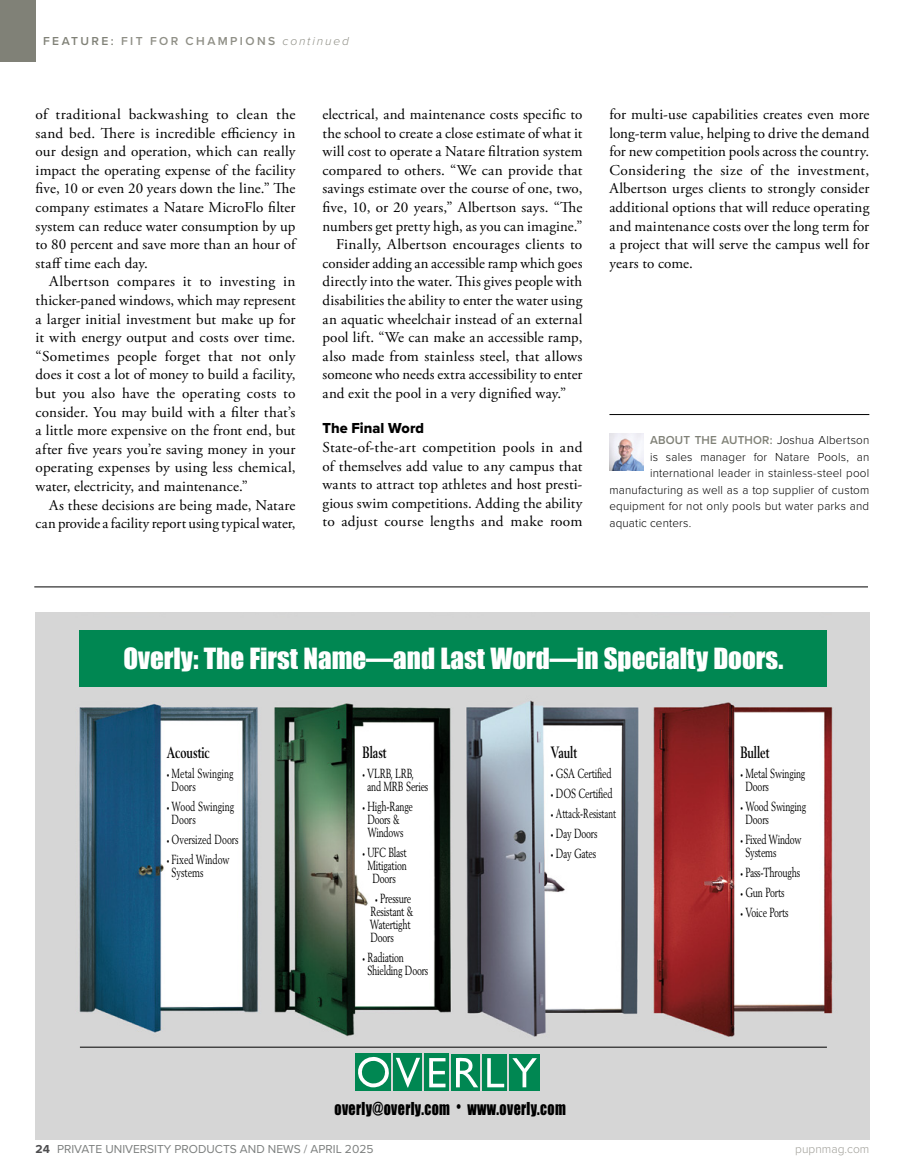
<style>
.page{position:relative;width:905px;height:1175px;background:#fff}
.page>*{position:absolute;margin:0;border:0;box-sizing:border-box;transform-origin:0 0}
.t1{font:27px "Impact";color:#fff}
.t2{font:16.5px "Impact";letter-spacing:.025em;color:#000;scale:.85 1}
.t3{font:700 16.2px "Berling";color:#000;scale:.7 1}
.t4{font:15px/18.6px "Adobe Garamond Pro";letter-spacing:.01em;color:#000;text-align:justify}
.t5{font:15px "Proxima Nova Extrabld";letter-spacing:.005em;color:#000}
.t6{font:13.05px/13px "Berling";letter-spacing:-.02em;color:#000;scale:.7 1}
.t7{font:13.05px/13px "Berling";color:#000;scale:.7 1}
.t8{font:13.05px "Berling";letter-spacing:-.02em;color:#000;scale:.65 1}
.t9{font:300 12px "Proxima Nova";letter-spacing:.015em;color:#000}
.t10{font:12px "Proxima Nova";color:#7c7f7e}
.t11{font:600 12px "Proxima Nova";letter-spacing:.2em;color:#8f8f86}
.t12{font:600 12px "Proxima Nova";letter-spacing:.015em;color:#808177}
.t13{font:300 12px "Proxima Nova";color:#9f9e97}
.s1{color:#808177}
.s2{font-weight:300;font-style:italic}
.s3{font-weight:300;color:#000}
.s4{font-size:7.35px}
.s5{font-weight:700;color:#4d4d4f}
</style>
<div class="page">
<hr style="left:34px;top:586px;width:834px;height:1px;background:#000">
<img style="left:36px;top:612px;width:833px;height:527px">
<div style="left:509px;top:1053px;width:30px;height:37px;background:#008752"></div>
<div style="left:482px;top:1053px;width:25px;height:37px;background:#008752"></div>
<div style="left:451px;top:1053px;width:29px;height:37px;background:#008752"></div>
<div style="left:424px;top:1053px;width:25px;height:37px;background:#008752"></div>
<div style="left:393px;top:1053px;width:29px;height:37px;background:#008752"></div>
<div style="left:356px;top:1053px;width:35px;height:37px;background:#008752"></div>
<svg style="left:396px;top:1057px;width:24px;height:30px"></svg>
<svg style="left:429px;top:1058px;width:16px;height:29px"></svg>
<svg style="left:487px;top:1058px;width:17px;height:29px"></svg>
<svg style="left:512px;top:1058px;width:25px;height:29px"></svg>
<svg style="left:358px;top:1056px;width:31px;height:31px"></svg>
<svg style="left:456px;top:1057px;width:22px;height:30px"></svg>
<hr style="left:80px;top:1046px;width:746px;height:1px;background:#000">
<div style="left:80px;top:630px;width:746px;height:57px;background:#008752"></div>
<div style="left:0;top:0;width:36px;height:62px;background:#808177"></div>
<hr style="left:609px;top:414px;width:260px;height:1px;background:#000">
<img style="left:609px;top:434px;width:34px;height:37px">
<p class="t11" style="left:43px;top:32px;width:307px"><span class="s1">FEATURE:</span> FIT FOR CHAMPIONS <span class="s2">continued</span></p>
<p class="t4" style="left:36px;top:105px;width:261px">of traditional backwashing to clean the sand bed. There is incredible efficiency in our design and operation, which can really impact the operating expense of the facility five, 10 or even 20 years down the line.” The company estimates a Natare MicroFlo filter system can reduce water consumption by up to 80 percent and save more than an hour of staff time each day.</p>
<p class="t4" style="left:36px;top:273px;width:261px;text-indent:13px">Albertson compares it to investing in thicker-paned windows, which may represent a larger initial investment but make up for it with energy output and costs over time. “Sometimes people forget that not only does it cost a lot of money to build a facility, but you also have the operating costs to consider. You may build with a filter that’s a little more expensive on the front end, but after five years you’re saving money in your operating expenses by using less chemical, water, electricity, and maintenance.”</p>
<p class="t4" style="left:36px;top:496px;width:261px;text-align:right">As these decisions are being made, Natare can provide a facility report using typical water,</p>
<p class="t4" style="left:322px;top:105px;width:261px">electrical, and maintenance costs specific to</p>
<p class="t4" style="left:322px;top:124px;width:261px">the school to create a close estimate of what it</p>
<p class="t4" style="left:322px;top:143px;width:261px">will cost to operate a Natare filtration system</p>
<p class="t4" style="left:322px;top:161px;width:261px">compared to others. “We can provide that</p>
<p class="t4" style="left:322px;top:180px;width:261px">savings estimate over the course of one, two,</p>
<p class="t4" style="left:322px;top:198px;width:261px">five, 10, or 20 years,” Albertson says. “The</p>
<p class="t4" style="left:322px;top:217px;width:261px">numbers get pretty high, as you can imagine.”</p>
<p class="t4" style="left:336px;top:236px;width:248px">Finally, Albertson encourages clients to</p>
<p class="t4" style="left:322px;top:254px;width:261px">consider adding an accessible ramp which goes</p>
<p class="t4" style="left:322px;top:273px;width:261px">directly into the water. This gives people with</p>
<p class="t4" style="left:322px;top:291px;width:261px">disabilities the ability to enter the water using</p>
<p class="t4" style="left:322px;top:310px;width:261px">an aquatic wheelchair instead of an external</p>
<p class="t4" style="left:322px;top:329px;width:261px">pool lift. “We can make an accessible ramp,</p>
<p class="t4" style="left:322px;top:347px;width:261px">also made from stainless steel, that allows</p>
<p class="t4" style="left:322px;top:366px;width:261px">someone who needs extra accessibility to enter</p>
<p class="t4" style="left:322px;top:384px;width:245px">and exit the pool in a very dignified way.”</p>
<p class="t5" style="left:322px;top:417px;width:103px">The Final Word</p>
<p class="t4" style="left:322px;top:438px;width:261px">State-of-the-art competition pools in and of themselves add value to any campus that wants to attract top athletes and host presti&shy;gious swim competitions. Adding the ability to adjust course lengths and make room</p>
<p class="t4" style="left:609px;top:105px;width:261px">for multi-use capabilities creates even more long-term value, helping to drive the demand for new competition pools across the country.<br>Considering the size of the investment, Albertson urges clients to strongly consider additional options that will reduce operating and maintenance costs over the long term for a project that will serve the campus well for years to come.</p>
<p class="t12" style="left:650px;top:431px;width:221px">ABOUT THE AUTHOR: <span class="s3">Joshua Albertson</span></p>
<p class="t9" style="left:650px;top:447px;width:221px">is sales manager for Natare Pools, an</p>
<p class="t9" style="left:650px;top:464px;width:221px">international leader in stainless-steel pool</p>
<p class="t9" style="left:609px;top:480px;width:261px">manufacturing as well as a top supplier of custom</p>
<p class="t9" style="left:609px;top:497px;width:261px">equipment for not only pools but water parks and</p>
<p class="t9" style="left:609px;top:513px;width:83px">aquatic centers.</p>
<h1 class="t1" style="left:123px;top:637px;width:661px">Overly: The First Name—and Last Word—in Specialty Doors.</h1>
<p class="t3" style="left:167px;top:743px;width:63px">Acoustic</p>
<p class="t7" style="left:171px;top:767px;width:90px;text-indent:-5px"><span class="s4">•</span> Metal Swinging<br>Doors</p>
<p class="t7" style="left:171px;top:800px;width:91px;text-indent:-5px"><span class="s4">•</span> Wood Swinging<br>Doors</p>
<p class="t7" style="left:167px;top:833px;width:104px"><span class="s4">•</span> Oversized Doors</p>
<p class="t7" style="left:171px;top:853px;width:84px;text-indent:-5px"><span class="s4">•</span> Fixed Window<br>Systems</p>
<p class="t3" style="left:362px;top:742px;width:36px">Blast</p>
<p class="t6" style="left:367px;top:766px;width:89px;text-indent:-4px"><span class="s4">•</span> VLRB, LRB, and MRB Series</p>
<p class="t6" style="left:367px;top:799px;width:67px;text-indent:-5px"><span class="s4">•</span> High-Range<br>Doors &amp;<br>Windows</p>
<p class="t6" style="left:362px;top:845px;width:65px;text-align:center"><span class="s4">•</span> UFC Blast<br>Mitigation<br>Doors</p>
<p class="t6" style="left:370px;top:891px;width:64px;text-indent:5px"><span class="s4">•</span> Pressure<br>Resistant &amp;<br>Watertight<br>Doors</p>
<p class="t6" style="left:367px;top:950px;width:89px;text-indent:-5px"><span class="s4">•</span> Radiation<br>Shielding Doors</p>
<p class="t3" style="left:551px;top:742px;width:39px">Vault</p>
<p class="t6" style="left:551px;top:766px;width:88px"><span class="s4">•</span> GSA Certified</p>
<p class="t6" style="left:551px;top:786px;width:89px"><span class="s4">•</span> DOS Certified</p>
<p class="t8" style="left:551px;top:805px;width:102px"><span class="s4">•</span> Attack-Resistant</p>
<p class="t6" style="left:551px;top:826px;width:68px"><span class="s4">•</span> Day Doors</p>
<p class="t6" style="left:551px;top:846px;width:66px"><span class="s4">•</span> Day Gates</p>
<p class="t2" style="left:334px;top:1096px;width:274px">overly@overly.com • www.overly.com</p>
<p class="t3" style="left:740px;top:742px;width:43px">Bullet</p>
<p class="t6" style="left:745px;top:766px;width:87px;text-indent:-5px"><span class="s4">•</span> Metal Swinging<br>Doors</p>
<p class="t6" style="left:745px;top:799px;width:88px;text-indent:-5px"><span class="s4">•</span> Wood Swinging<br>Doors</p>
<p class="t6" style="left:745px;top:832px;width:82px;text-indent:-5px"><span class="s4">•</span> Fixed Window<br>Systems</p>
<p class="t6" style="left:740px;top:865px;width:87px"><span class="s4">•</span> Pass-Throughs</p>
<p class="t6" style="left:740px;top:885px;width:64px"><span class="s4">•</span> Gun Ports</p>
<p class="t6" style="left:740px;top:905px;width:70px"><span class="s4">•</span> Voice Ports</p>
<p class="t10" style="left:36px;top:1139px;width:339px"><span class="s5">24</span> PRIVATE UNIVERSITY PRODUCTS AND NEWS / APRIL 2025</p>
<p class="t13" style="left:795px;top:1139px;width:75px">pupnmag.com</p>
</div>
